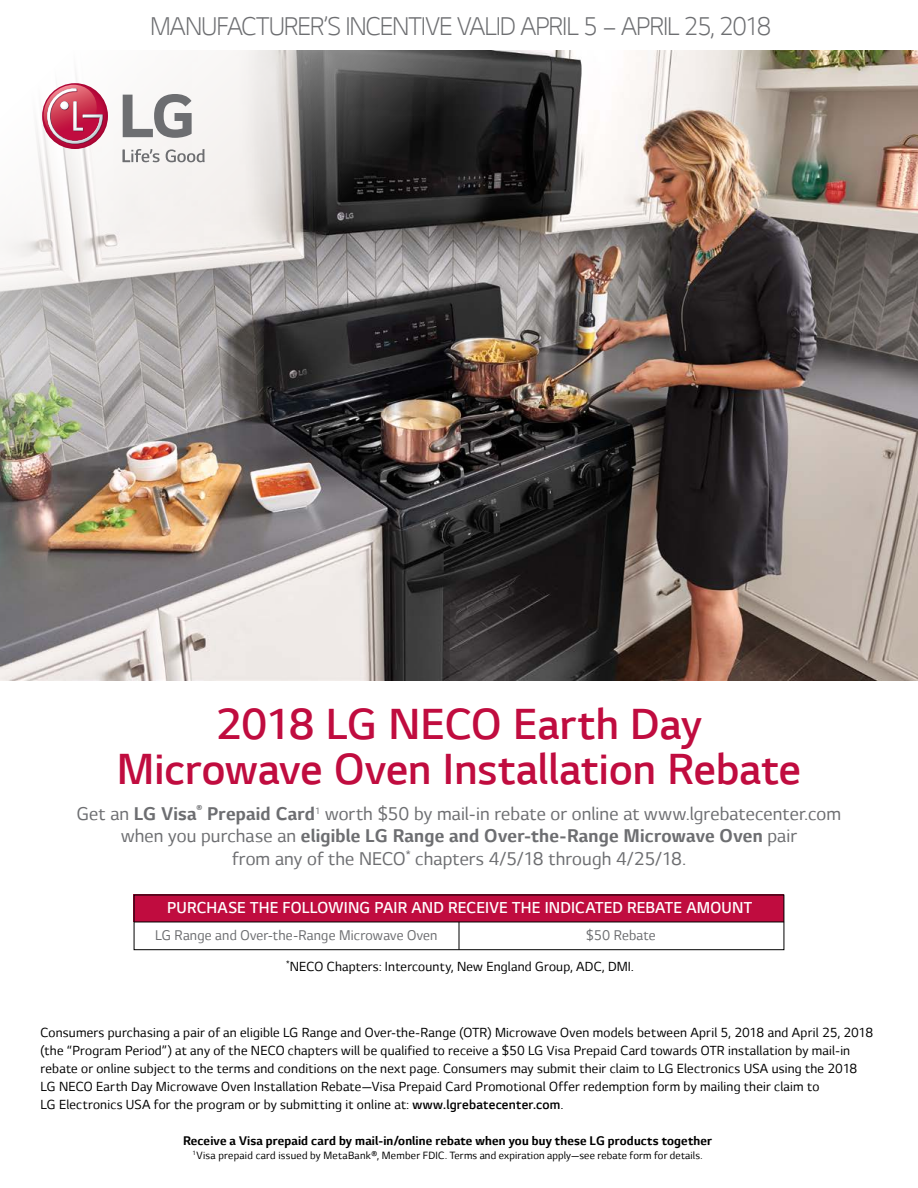
<style>
.page{position:relative;width:918px;height:1188px;background:#fff}
.page>*{position:absolute;margin:0;border:0;box-sizing:border-box;transform-origin:0 0}
.t1{font:300 49.5px/44.5px "LG Smart";color:#c00c3f;text-align:center}
.t2{font:300 29.1px "LG Smart";letter-spacing:-.04em;color:#6d6e71}
.t3{font:21px/22.5px "LG Smart";letter-spacing:.005em;color:#6d6e71;text-align:center}
.t4{font:300 18px "LG Smart";letter-spacing:.01em;color:#fff}
.t5{font:16.05px "LG Smart";letter-spacing:.01em;color:#6d6e71}
.t6{font:15px/18px "LG Smart";letter-spacing:.015em;color:#000}
.t7{font:700 14.25px "LG Smart";letter-spacing:.01em;color:#000}
.t8{font:12px "LG Smart";letter-spacing:.02em;color:#000}
.s1{font-weight:700}
.s2{font-weight:300}
</style>
<div class="page">
<img style="left:0;top:51px;width:918px;height:629px">
<svg style="left:459px;top:923px;width:1px;height:25px"></svg>
<div style="left:134px;top:895px;width:650px;height:27px;background:#c00c3f"></div>
<div style="left:134px;top:895px;width:650px;height:55px;border:1px solid #000"></div>
<hr style="left:134px;top:922px;width:650px;height:1px;background:#000">
<img style="left:0;top:50px;width:582px;height:459px">
<svg style="left:123px;top:149px;width:37px;height:13px"></svg>
<svg style="left:166px;top:149px;width:39px;height:13px"></svg>
<svg style="left:123px;top:94px;width:69px;height:44px"></svg>
<svg style="left:42px;top:83px;width:66px;height:66px"></svg>
<svg style="left:41px;top:85px;width:63px;height:60px"></svg>
<h2 class="t2" style="left:150px;top:10px;width:623px">MANUFACTURER’S INCENTIVE VALID APRIL 5 – APRIL 25, 2018</h2>
<h1 class="t1" style="left:117px;top:703px;width:686px">2018 LG NECO Earth Day<br>Microwave Oven Installation Rebate</h1>
<h3 class="t3" style="left:77px;top:802px;width:766px">Get an <span class="s1">LG Visa</span><sup>®</sup> <span class="s1">Prepaid Card</span><sup>1</sup> worth $50 by mail-in rebate or online at www.lgrebatecenter.com when you purchase an <span class="s1">eligible LG Range and Over-the-Range Microwave Oven</span> pair<br>from any of the NECO<sup>*</sup> chapters 4/5/18 through 4/25/18.</h3>
<p class="t4" style="left:167px;top:898px;width:586px">PURCHASE THE FOLLOWING PAIR AND RECEIVE THE INDICATED REBATE AMOUNT</p>
<p class="t5" style="left:586px;top:926px;width:71px">$50 Rebate</p>
<p class="t5" style="left:155px;top:926px;width:284px">LG Range and Over-the-Range Microwave Oven</p>
<p class="t6" style="left:286px;top:958px;width:349px"><sup>*</sup>NECO Chapters: Intercounty, New England Group, ADC, DMI.</p>
<p class="t6" style="left:41px;top:1024px;width:834px">Consumers purchasing a pair of an eligible LG Range and Over-the-Range (OTR) Microwave Oven models between April 5, 2018 and April 25, 2018 (the “Program Period”) at any of the NECO chapters will be qualified to receive a $50 LG Visa Prepaid Card towards OTR installation by mail-in rebate or online subject to the terms and conditions on the next page. Consumers may submit their claim to LG Electronics USA using the 2018<br>LG NECO Earth Day Microwave Oven Installation Rebate—Visa Prepaid Card Promotional Offer redemption form by mailing their claim to<br>LG Electronics USA for the program or by submitting it online at: <span class="s2">www.lgrebatecenter.com</span>.</p>
<p class="t7" style="left:183px;top:1133px;width:531px">Receive a Visa prepaid card by mail-in/online rebate when you buy these LG products together</p>
<p class="t8" style="left:193px;top:1149px;width:511px"><sup>1</sup>Visa prepaid card issued by MetaBank®, Member FDIC. Terms and expiration apply—see rebate form for details.</p>
</div>
